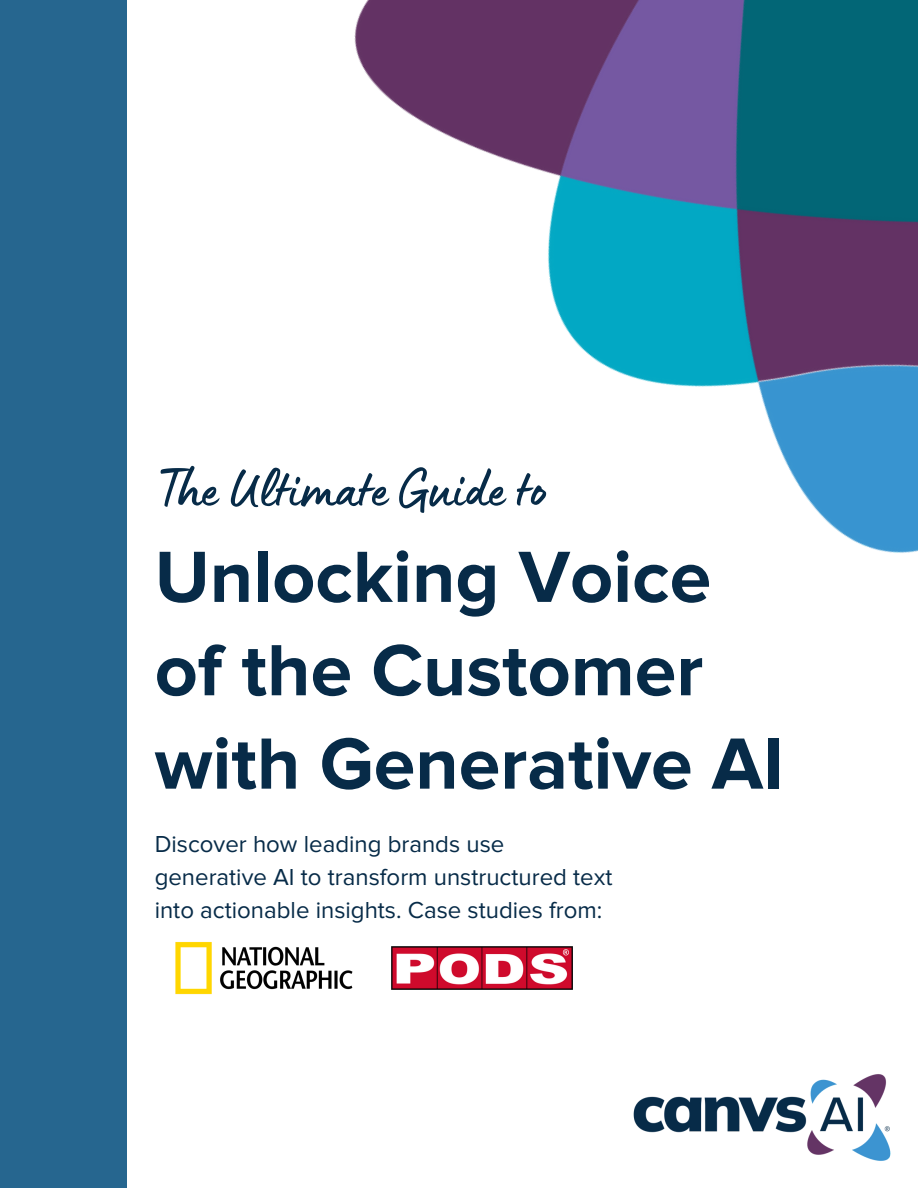
<style>
.page{position:relative;width:918px;height:1188px;background:#fff}
.page>*{position:absolute;margin:0;border:0;box-sizing:border-box;transform-origin:0 0}
.t1{font:700 75.15px/93.3px "Proxima Nova";color:#072b48}
.t2{font:57px "Lumios Marker";color:#072b48}
.t3{font:24px/32.7px "Proxima Nova";color:#072b48}
</style>
<div class="page">
<img style="left:354px;top:0;width:564px;height:553px">
<div style="left:0;top:0;width:126px;height:1188px;background:#26668f"></div>
<img style="left:633px;top:1074px;width:258px;height:87px">
<img style="left:391px;top:947px;width:182px;height:43px">
<img style="left:176px;top:942px;width:176px;height:53px">
<p class="t2" style="left:155px;top:470px;width:393px">The Ultimate Guide to</p>
<p class="t1" style="left:155px;top:532px;width:631px">Unlocking Voice of the Customer with Generative AI</p>
<p class="t3" style="left:155px;top:828px;width:459px">Discover how leading brands use generative AI to transform unstructured text into actionable insights. Case studies from:</p>
</div>
